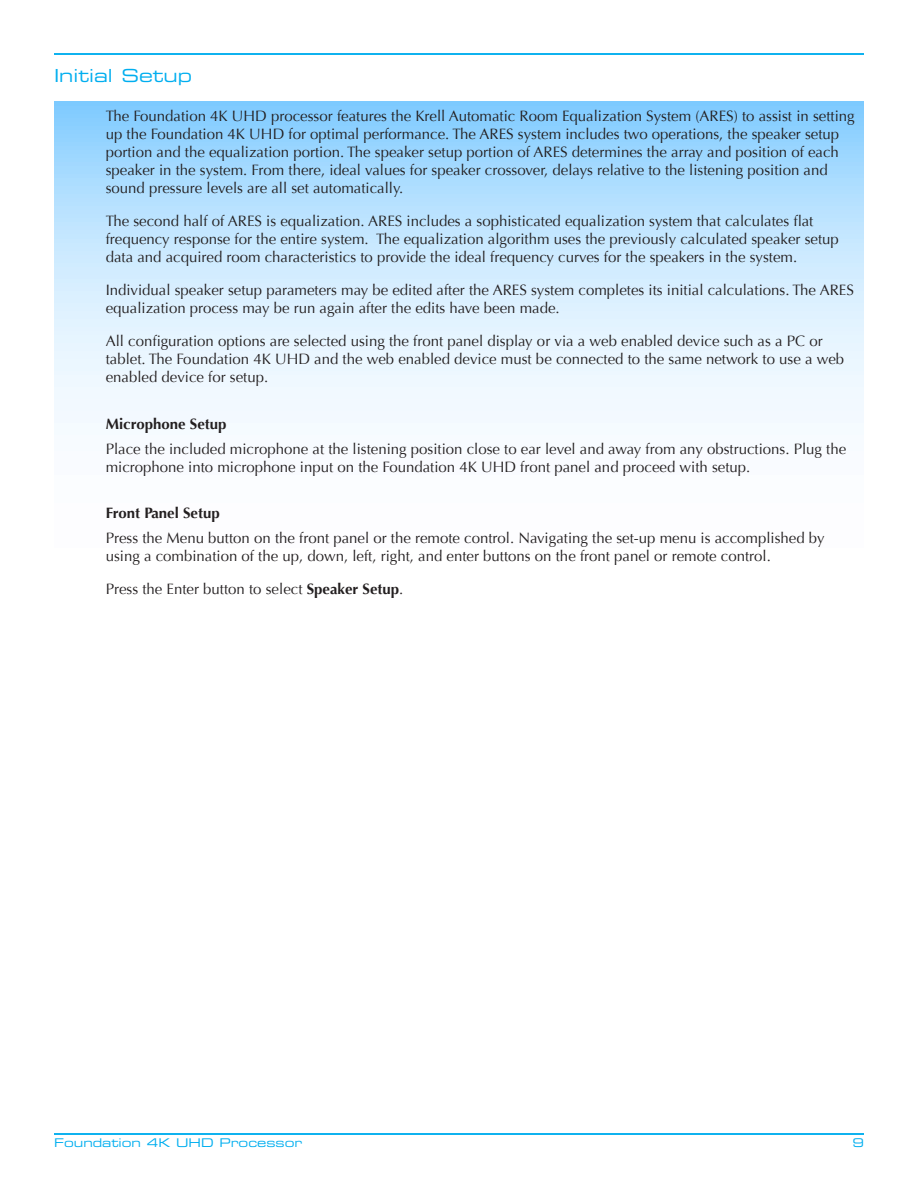
<style>
.page{position:relative;width:918px;height:1188px;background:#fff}
.page>*{position:absolute;margin:0;border:0;box-sizing:border-box;transform-origin:0 0}
.t1{font:18px "Eurostile Extended Two";color:#00aeef}
.t2{font:15px/18px "Optima";color:#231f20}
.t3{font:700 15px "Optima";color:#231f20}
.t4{font:12px "Eurostile Extended Two";color:#00aeef}
.s1{font-weight:700}
</style>
<div class="page">
<hr style="left:54px;top:53px;width:810px;height:2px;background:#00aeef">
<hr style="left:54px;top:1133px;width:810px;height:2px;background:#00aeef">
<svg style="left:54px;top:102px;width:810px;height:321px;background:#c7e7ff"></svg>
<p class="t1" style="left:54px;top:63px;width:140px">Initial Setup</p>
<p class="t2" style="left:106px;top:107px;width:750px">The Foundation 4K UHD processor features the Krell Automatic Room Equalization System (ARES) to assist in setting up the Foundation 4K UHD for optimal performance. The ARES system includes two operations, the speaker setup portion and the equalization portion. The speaker setup portion of ARES determines the array and position of each speaker in the system. From there, ideal values for speaker crossover, delays relative to the listening position and sound pressure levels are all set automatically.</p>
<p class="t2" style="left:106px;top:212px;width:735px">The second half of ARES is equalization. ARES includes a sophisticated equalization system that calculates flat frequency response for the entire system. The equalization algorithm uses the previously calculated speaker setup data and acquired room characteristics to provide the ideal frequency curves for the speakers in the system.</p>
<p class="t2" style="left:106px;top:281px;width:750px">Individual speaker setup parameters may be edited after the ARES system completes its initial calculations. The ARES equalization process may be run again after the edits have been made.</p>
<p class="t2" style="left:106px;top:332px;width:740px">All configuration options are selected using the front panel display or via a web enabled device such as a PC or tablet. The Foundation 4K UHD and the web enabled device must be connected to the same network to use a web enabled device for setup.</p>
<p class="t3" style="left:106px;top:415px;width:122px">Microphone Setup</p>
<p class="t2" style="left:106px;top:440px;width:742px">Place the included microphone at the listening position close to ear level and away from any obstructions. Plug the microphone into microphone input on the Foundation 4K UHD front panel and proceed with setup.</p>
<p class="t3" style="left:106px;top:504px;width:115px">Front Panel Setup</p>
<p class="t2" style="left:106px;top:529px;width:720px">Press the Menu button on the front panel or the remote control. Navigating the set-up menu is accomplished by using a combination of the up, down, left, right, and enter buttons on the front panel or remote control.</p>
<p class="t2" style="left:106px;top:580px;width:299px">Press the Enter button to select <span class="s1">Speaker Setup</span>.</p>
<p class="t4" style="left:54px;top:1135px;width:250px">Foundation 4K UHD Processor</p>
<p class="t4" style="left:852px;top:1135px;width:13px">9</p>
</div>
